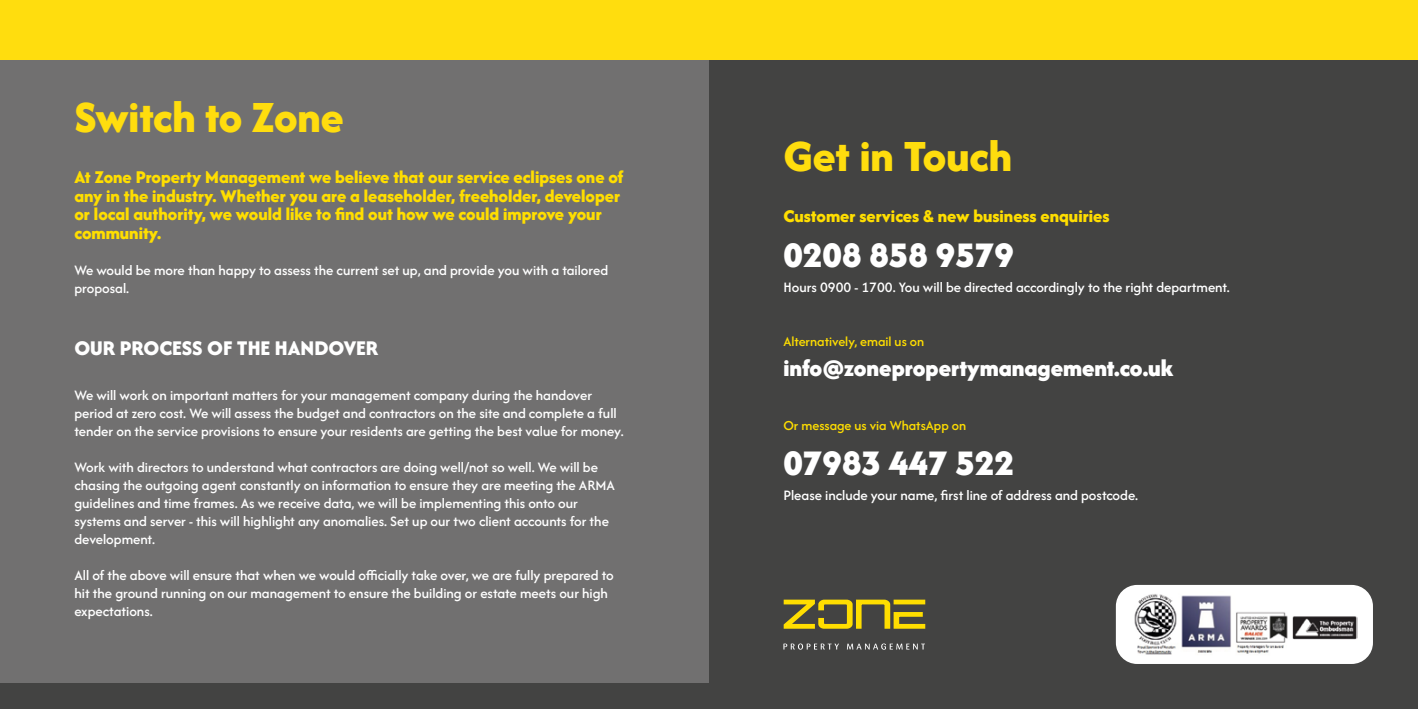
<style>
.page{position:relative;width:1418px;height:709px;background:#fff}
.page>*{position:absolute;margin:0;border:0;box-sizing:border-box;transform-origin:0 0}
.t1{font:800 46.38px "Afacad Flux";color:#ffdd0e}
.t2{font:900 37.5px "Afacad Flux";color:#fff}
.t3{font:900 25px "Afacad Flux";color:#fff}
.t4{font:800 21.75px "Afacad Flux";color:#fff}
.t5{font:800 18.75px/18.8px "Afacad Flux";color:#ffde00}
.t6{font:500 15px/18px "Afacad Flux";color:#fff}
.t7{font:500 14.25px "Afacad Flux";color:#ffde00}
</style>
<div class="page">
<div style="left:0;top:0;width:709px;height:709px;background:#717070"></div>
<div style="left:0;top:0;width:709px;height:59px;background:#ffdd0e"></div>
<div style="left:0;top:683px;width:709px;height:26px;background:#434342"></div>
<div style="left:709px;top:0;width:708px;height:709px;background:#434342"></div>
<div style="left:698px;top:0;width:719px;height:59px;background:#ffdd0e"></div>
<svg style="left:783px;top:643px;width:56px;height:6px"></svg>
<svg style="left:847px;top:643px;width:78px;height:6px"></svg>
<svg style="left:783px;top:599px;width:143px;height:30px"></svg>
<div style="left:1115px;top:585px;width:257px;height:79px;background:#fff;border-radius:21px"></div>
<img style="left:1134px;top:594px;width:223px;height:61px">
<h1 class="t1" style="left:74px;top:86px;width:270px">Switch to Zone</h1>
<p class="t5" style="left:74px;top:167px;width:550px">At Zone Property Management we believe that our service eclipses one of any in the industry. Whether you are a leaseholder, freeholder, developer or local authority, we would like to find out how we could improve your community.</p>
<p class="t6" style="left:74px;top:261px;width:535px">We would be more than happy to assess the current set up, and provide you with a tailored proposal.</p>
<h3 class="t4" style="left:74px;top:334px;width:305px">OUR PROCESS OF THE HANDOVER</h3>
<p class="t6" style="left:74px;top:385px;width:550px">We will work on important matters for your management company during the handover period at zero cost. We will assess the budget and contractors on the site and complete a full tender on the service provisions to ensure your residents are getting the best value for money.</p>
<p class="t6" style="left:74px;top:457px;width:542px">Work with directors to understand what contractors are doing well/not so well. We will be chasing the outgoing agent constantly on information to ensure they are meeting the ARMA guidelines and time frames. As we receive data, we will be implementing this onto our systems and server - this will highlight any anomalies. Set up our two client accounts for the development.</p>
<p class="t6" style="left:74px;top:565px;width:541px">All of the above will ensure that when we would officially take over, we are fully prepared to hit the ground running on our management to ensure the building or estate meets our high expectations.</p>
<h1 class="t1" style="left:783px;top:125px;width:230px">Get in Touch</h1>
<p class="t5" style="left:783px;top:206px;width:327px">Customer services &amp; new business enquiries</p>
<h2 class="t2" style="left:783px;top:230px;width:232px">0208 858 9579</h2>
<p class="t6" style="left:783px;top:278px;width:448px">Hours 0900 - 1700. You will be directed accordingly to the right department.</p>
<p class="t7" style="left:783px;top:332px;width:142px">Alternatively, email us on</p>
<h3 class="t3" style="left:783px;top:351px;width:391px">info@zonepropertymanagement.co.uk</h3>
<p class="t7" style="left:783px;top:416px;width:184px">Or message us via WhatsApp on</p>
<h2 class="t2" style="left:783px;top:437px;width:232px">07983 447 522</h2>
<p class="t6" style="left:783px;top:486px;width:356px">Please include your name, first line of address and postcode.</p>
</div>
